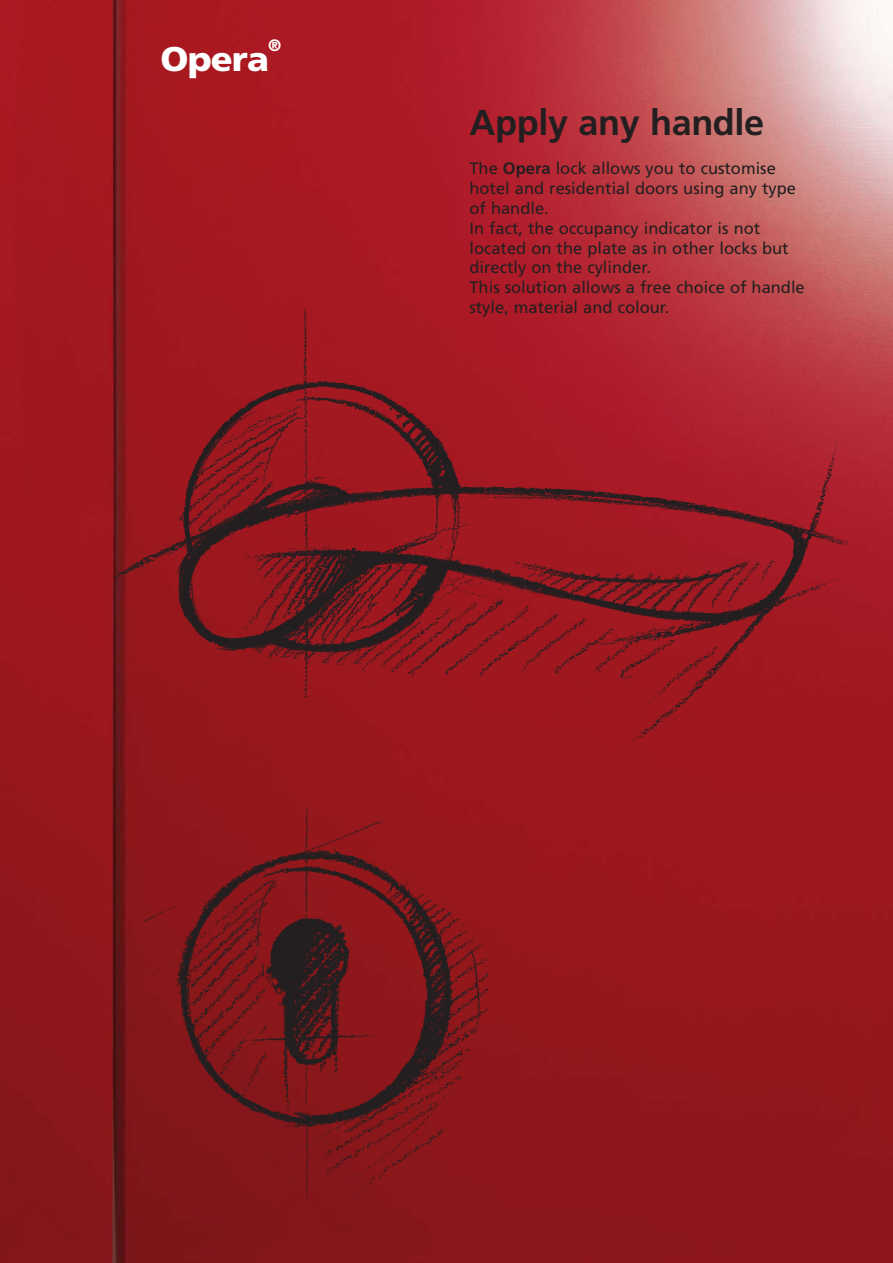
<style>
.page{position:relative;width:893px;height:1263px;background:#fff}
.page>*{position:absolute;margin:0;border:0;box-sizing:border-box;transform-origin:0 0}
.t1{font:700 36px "Frutiger";letter-spacing:-.01em;color:#231f20}
.t2{font:900 34.2px "Frutiger";letter-spacing:-.025em;color:#fff;scale:1.05 1}
.t3{font:16.5px/19.8px "Frutiger";color:#231f20}
.t4{font:900 16.5px "Frutiger";color:#fff}
.s1{font-weight:700}
</style>
<div class="page">
<img style="left:0;top:0;width:892px;height:1263px">
<img style="left:106px;top:296px;width:755px;height:903px">
<p class="t4" style="left:268px;top:38px;width:15px">®</p>
<h2 class="t2" style="left:160px;top:45px;width:105px">Opera</h2>
<h1 class="t1" style="left:469px;top:108px;width:296px">Apply any handle</h1>
<p class="t3" style="left:469px;top:160px;width:337px">The <span class="s1">Opera</span> lock allows you to customise hotel and residential doors using any type of handle.<br>In fact, the occupancy indicator is not located on the plate as in other locks but directly on the cylinder.<br>This solution allows a free choice of handle style, material and colour.</p>
</div>
